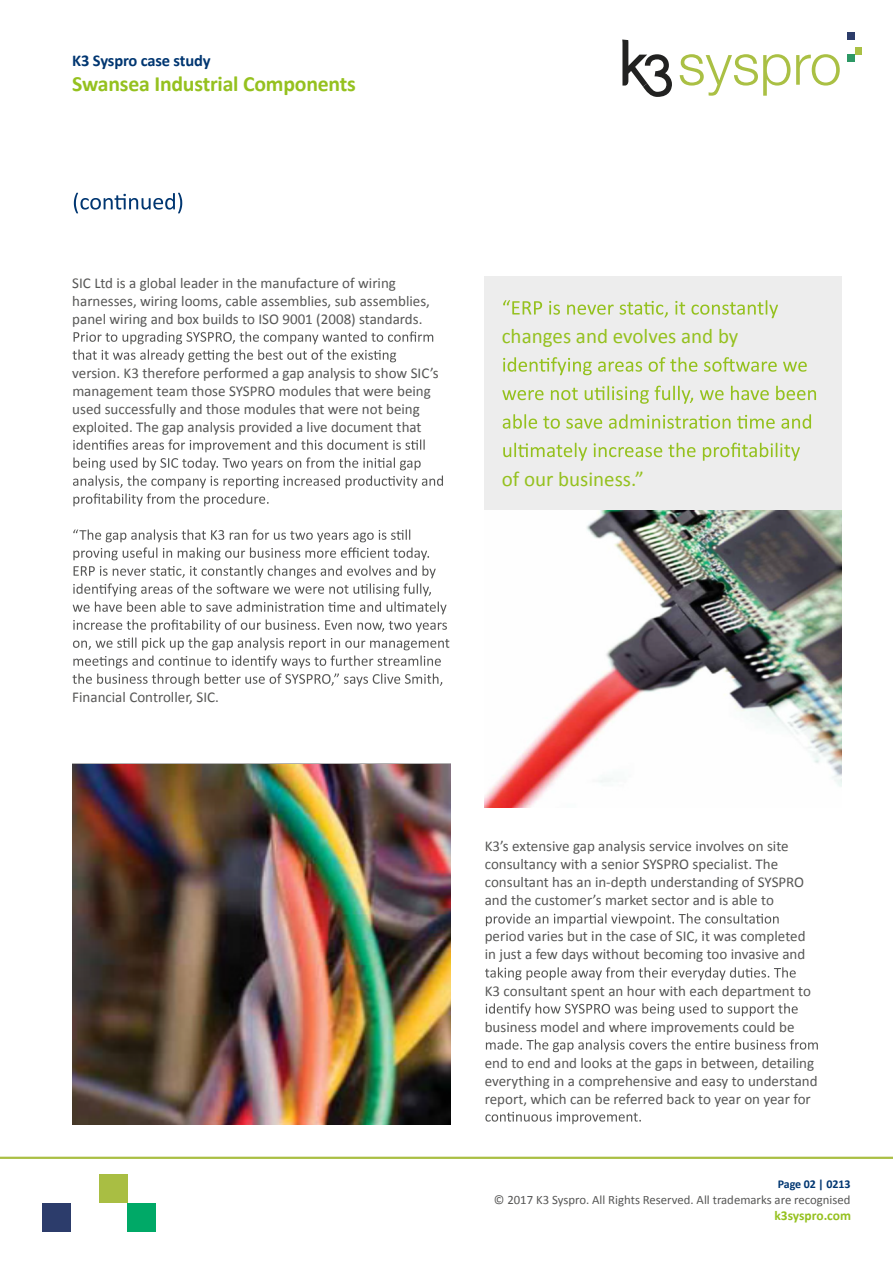
<style>
.page{position:relative;width:893px;height:1263px;background:#fff}
.page>*{position:absolute;margin:0;border:0;box-sizing:border-box;transform-origin:0 0}
.t1{font:700 21.75px "Calibri";letter-spacing:-.01em;color:#95c11f}
.t2{font:21px "Calibri";color:#95c11f}
.t3{font:700 16.5px "Calibri";letter-spacing:-.01em;color:#003671}
.t4{font:15px/18px "Calibri";color:#575756}
.t5{font:700 13.5px "Calibri";color:#95c11f}
.t6{font:12.75px "Calibri";color:#575756}
.t7{font:700 12px "Calibri";letter-spacing:-.01em;color:#003671}
</style>
<div class="page">
<svg style="left:74px;top:193px;width:108px;height:20px"></svg>
<svg style="left:73px;top:331px;width:360px;height:31px"></svg>
<svg style="left:73px;top:439px;width:370px;height:67px"></svg>
<svg style="left:73px;top:529px;width:376px;height:157px"></svg>
<svg style="left:486px;top:913px;width:293px;height:13px"></svg>
<svg style="left:485px;top:967px;width:311px;height:13px"></svg>
<svg style="left:486px;top:1003px;width:312px;height:13px"></svg>
<svg style="left:486px;top:1039px;width:332px;height:13px"></svg>
<svg style="left:485px;top:1112px;width:156px;height:12px"></svg>
<img style="left:72px;top:764px;width:379px;height:361px">
<img style="left:485px;top:511px;width:357px;height:297px">
<div style="left:485px;top:276px;width:357px;height:234px;background:#ededed"></div>
<svg style="left:503px;top:300px;width:275px;height:18px"></svg>
<svg style="left:503px;top:357px;width:304px;height:18px"></svg>
<svg style="left:502px;top:386px;width:314px;height:18px"></svg>
<svg style="left:503px;top:414px;width:308px;height:15px"></svg>
<svg style="left:503px;top:443px;width:297px;height:18px"></svg>
<div style="left:127px;top:1203px;width:28px;height:28px;background:#00a967"></div>
<div style="left:99px;top:1175px;width:28px;height:28px;background:#a9be43"></div>
<div style="left:43px;top:1203px;width:28px;height:28px;background:#2c3c6b"></div>
<hr style="left:0;top:1157px;width:893px;height:2px;background:#aabf44">
<svg style="left:622px;top:40px;width:50px;height:57px"></svg>
<svg style="left:680px;top:54px;width:110px;height:42px"></svg>
<svg style="left:796px;top:54px;width:44px;height:32px"></svg>
<div style="left:848px;top:32px;width:7px;height:7px;background:#2d3d6a"></div>
<div style="left:855px;top:47px;width:7px;height:7px;background:#aac044"></div>
<div style="left:848px;top:54px;width:7px;height:7px;background:#2d9865"></div>
<p class="t3" style="left:72px;top:48px;width:140px">K3 Syspro case study</p>
<h1 class="t1" style="left:72px;top:68px;width:285px">Swansea Industrial Components</h1>
<p class="t4" style="left:72px;top:273px;width:359px">SIC Ltd is a global leader in the manufacture of wiring harnesses, wiring looms, cable assemblies, sub assemblies, panel wiring and box builds to ISO 9001 (2008) standards.</p>
<p class="t4" style="left:72px;top:363px;width:368px">version. K3 therefore performed a gap analysis to show SIC’s management team those SYSPRO modules that were being used successfully and those modules that were not being exploited. The gap analysis provided a live document that</p>
<h2 class="t2" style="left:502px;top:321px;width:238px">changes and evolves and by</h2>
<h2 class="t2" style="left:502px;top:464px;width:144px">of our business.”</h2>
<p class="t4" style="left:72px;top:687px;width:148px">Financial Controller, SIC.</p>
<p class="t4" style="left:485px;top:837px;width:321px">K3’s extensive gap analysis service involves on site consultancy with a senior SYSPRO specialist. The consultant has an in-depth understanding of SYSPRO and the customer’s market sector and is able to</p>
<p class="t4" style="left:485px;top:927px;width:322px">period varies but in the case of SIC, it was completed in just a few days without becoming too invasive and</p>
<p class="t4" style="left:485px;top:981px;width:328px">K3 consultant spent an hour with each department to</p>
<p class="t4" style="left:485px;top:1017px;width:311px">business model and where improvements could be</p>
<p class="t4" style="left:485px;top:1053px;width:334px">end to end and looks at the gaps in between, detailing everything in a comprehensive and easy to understand report, which can be referred back to year on year for</p>
<p class="t7" style="left:778px;top:1175px;width:74px">Page 02 | 0213</p>
<p class="t6" style="left:494px;top:1191px;width:358px">© 2017 K3 Syspro. All Rights Reserved. All trademarks are recognised</p>
<p class="t5" style="left:774px;top:1206px;width:78px">k3syspro.com</p>
</div>
